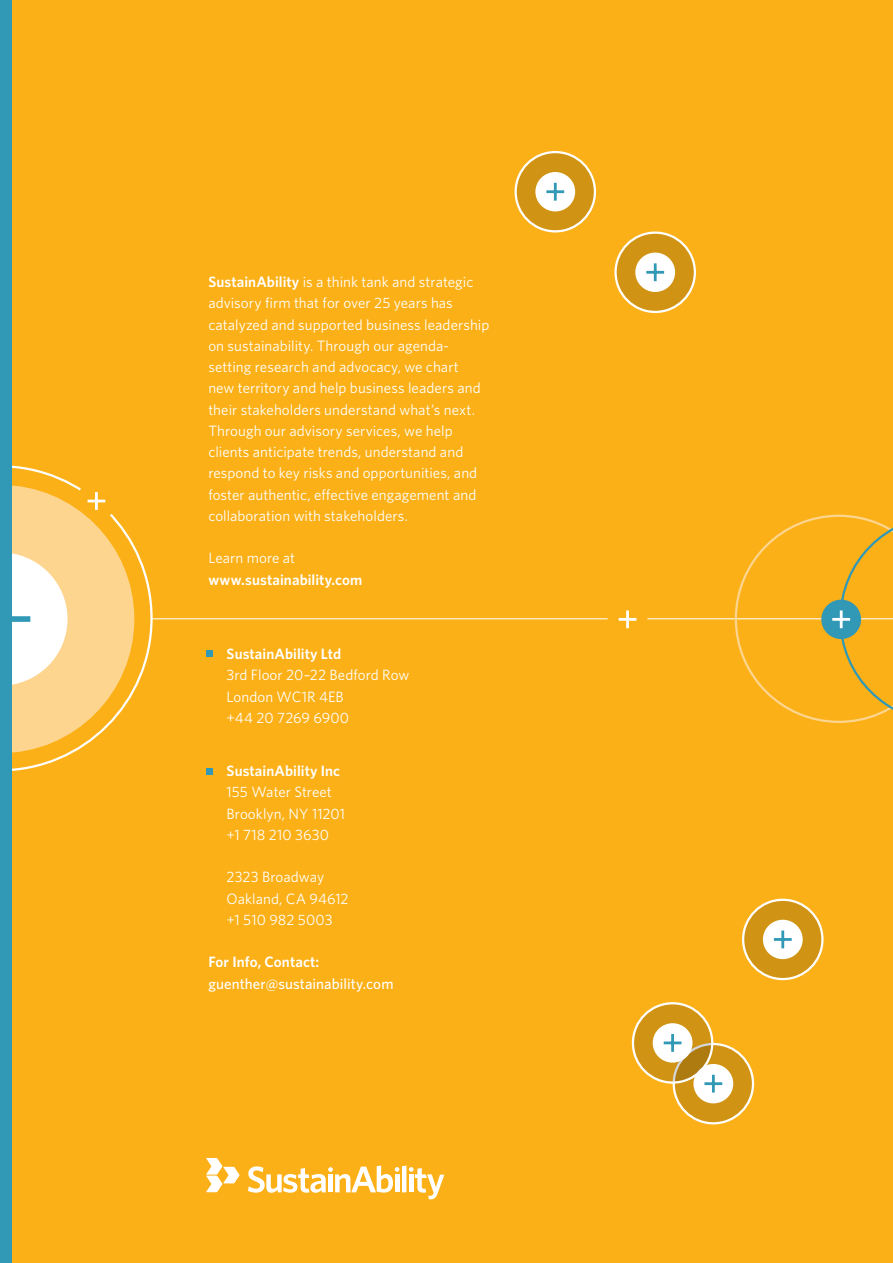
<style>
.page{position:relative;width:893px;height:1263px;background:#fbb017}
.page>*{position:absolute;margin:0;border:0;box-sizing:border-box;transform-origin:0 0}
.t1{font:15px/21.3px "Whitney";letter-spacing:.005em;color:#fff}
.t2{font:600 15px "Whitney";letter-spacing:.005em;color:#fff}
.t3{font:500 15px "Whitney";letter-spacing:.005em;color:#fff}
.s1{font-weight:600}
</style>
<div class="page">
<svg style="left:674px;top:1044px;width:79px;height:79px;background:#d39922"></svg>
<div style="left:693px;top:1064px;width:40px;height:39px;background:#fff;border-radius:50%"></div>
<hr style="left:712px;top:1075px;width:3px;height:17px;background:#3198b6">
<hr style="left:704px;top:1082px;width:18px;height:3px;background:#3198b6">
<div style="left:673px;top:1043px;width:81px;height:81px;border:2px solid #fff;border-radius:50%"></div>
<svg style="left:616px;top:233px;width:79px;height:79px;background:#d3981f"></svg>
<div style="left:635px;top:253px;width:40px;height:39px;background:#fff;border-radius:50%"></div>
<hr style="left:654px;top:263px;width:3px;height:18px;background:#3198b6">
<hr style="left:646px;top:271px;width:18px;height:3px;background:#3198b6">
<div style="left:614px;top:231px;width:82px;height:82px;border:2px solid #fff;border-radius:50%"></div>
<svg style="left:633px;top:1003px;width:79px;height:79px;background:#cd9625"></svg>
<div style="left:653px;top:1023px;width:39px;height:39px;background:#fff;border-radius:50%"></div>
<hr style="left:671px;top:1034px;width:3px;height:18px;background:#3198b6">
<hr style="left:664px;top:1041px;width:17px;height:3px;background:#3198b6">
<div style="left:632px;top:1002px;width:81px;height:82px;border:2px solid #fff;border-radius:50%"></div>
<svg style="left:743px;top:900px;width:79px;height:79px;background:#d3981e"></svg>
<div style="left:763px;top:920px;width:40px;height:39px;background:#fff;border-radius:50%"></div>
<hr style="left:781px;top:930px;width:3px;height:18px;background:#3198b6">
<hr style="left:774px;top:938px;width:18px;height:3px;background:#3198b6">
<div style="left:742px;top:899px;width:81px;height:81px;border:2px solid #fff;border-radius:50%"></div>
<hr style="left:152px;top:618px;width:741px;height:1px;background:#fff">
<svg style="left:11px;top:465px;width:142px;height:306px"></svg>
<svg style="left:206px;top:768px;width:6px;height:6px"></svg>
<svg style="left:206px;top:651px;width:6px;height:6px"></svg>
<svg style="left:248px;top:1165px;width:196px;height:34px"></svg>
<svg style="left:206px;top:1158px;width:33px;height:34px"></svg>
<div style="left:77px;top:481px;width:39px;height:40px;background:#fbb017;border-radius:50%"></div>
<svg style="left:11px;top:485px;width:123px;height:268px"></svg>
<div style="left:0;top:0;width:11px;height:1263px;background:#3198b6"></div>
<svg style="left:516px;top:152px;width:79px;height:79px;background:#d3981f"></svg>
<div style="left:535px;top:172px;width:40px;height:39px;background:#fff;border-radius:50%"></div>
<hr style="left:554px;top:183px;width:3px;height:18px;background:#3198b6">
<hr style="left:546px;top:190px;width:18px;height:3px;background:#3198b6">
<div style="left:514px;top:151px;width:82px;height:81px;border:2px solid #fff;border-radius:50%"></div>
<svg style="left:735px;top:515px;width:158px;height:208px"></svg>
<div style="left:821px;top:600px;width:40px;height:39px;background:#3198b6;border-radius:50%"></div>
<hr style="left:840px;top:610px;width:3px;height:18px;background:#fff">
<hr style="left:832px;top:618px;width:18px;height:3px;background:#fff">
<div style="left:608px;top:600px;width:39px;height:39px;background:#fbb017;border-radius:50%"></div>
<hr style="left:626px;top:610px;width:3px;height:18px;background:#fff">
<hr style="left:619px;top:618px;width:17px;height:3px;background:#fff">
<p class="t1" style="left:208px;top:271px;width:283px"><span class="s1">SustainAbility</span> is a think tank and strategic advisory firm that for over 25 years has catalyzed and supported business leadership on sustainability. Through our agenda&shy;setting research and advocacy, we chart<br>new territory and help business leaders and their stakeholders understand what’s next.<br>Through our advisory services, we help clients anticipate trends, understand and respond to key risks and opportunities, and foster authentic, effective engagement and collaboration with stakeholders.</p>
<p class="t1" style="left:208px;top:547px;width:88px">Learn more at</p>
<p class="t2" style="left:208px;top:569px;width:156px">www.sustainability.com</p>
<p class="t2" style="left:226px;top:644px;width:116px">SustainAbility Ltd</p>
<p class="t1" style="left:226px;top:664px;width:184px">3rd Floor 20–22 Bedford Row<br>London WC1R 4EB<br>+44 20 7269 6900</p>
<p class="t2" style="left:226px;top:761px;width:115px">SustainAbility Inc</p>
<p class="t1" style="left:226px;top:781px;width:120px">155 Water Street<br>Brooklyn, NY 11201 +1 718 210 3630</p>
<p class="t1" style="left:226px;top:866px;width:124px">2323 Broadway<br>Oakland, CA 94612 +1 510 982 5003</p>
<p class="t2" style="left:208px;top:952px;width:112px">For Info, Contact:</p>
<p class="t3" style="left:208px;top:973px;width:187px">guenther@sustainability.com</p>
</div>
